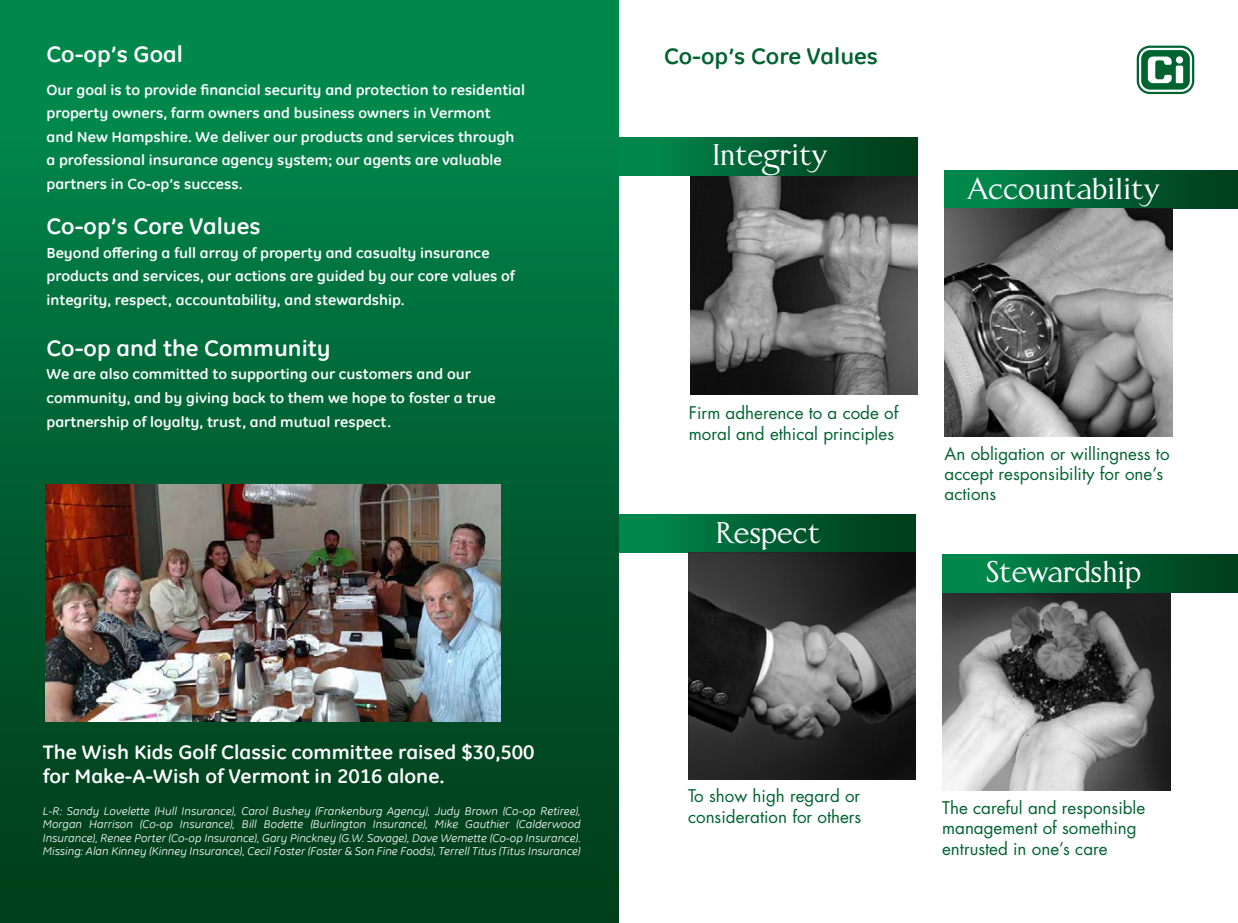
<style>
.page{position:relative;width:1238px;height:923px;background:#fff}
.page>*{position:absolute;margin:0;border:0;box-sizing:border-box;transform-origin:0 0}
.t1{font:33px "Baroness";color:#fff}
.t2{font:700 22.5px "GE Inspira";color:#fff;scale:1.09 1}
.t3{font:700 22.5px "GE Inspira";color:#006330;scale:1.09 1}
.t4{font:700 19.62px/23.6px "GE Inspira";color:#fff;scale:1.09 1}
.t5{font:17px/20.4px "Futura";color:#006330}
.t6{font:700 14.62px/23.6px "GE Inspira";color:#fff;scale:1.09 1}
.t7{font:italic 11.25px/13.5px "GE Inspira";color:#fff;text-align:justify;scale:1.09 1}
</style>
<div class="page">
<div style="left:608px;top:514px;width:307px;height:38px;background:linear-gradient(to right,#009052,#003817)"></div>
<div style="left:944px;top:171px;width:294px;height:38px;background:linear-gradient(to right,#008f52,#003b1a)"></div>
<img style="left:690px;top:175px;width:228px;height:219px">
<div style="left:608px;top:137px;width:310px;height:38px;background:linear-gradient(to right,#008f52,#003817)"></div>
<div style="left:0;top:0;width:619px;height:922px;background:linear-gradient(to bottom,#008d51,#013a19)"></div>
<svg style="left:1136px;top:46px;width:58px;height:48px"></svg>
<svg style="left:1139px;top:48px;width:53px;height:44px"></svg>
<div style="left:1141px;top:50px;width:48px;height:40px;background:#006330;border-radius:9px"></div>
<svg style="left:1147px;top:57px;width:36px;height:26px"></svg>
<img style="left:688px;top:552px;width:227px;height:228px">
<img style="left:944px;top:209px;width:228px;height:227px">
<img style="left:942px;top:592px;width:228px;height:198px">
<div style="left:942px;top:554px;width:296px;height:38px;background:linear-gradient(to right,#008f52,#003b1a)"></div>
<img style="left:45px;top:484px;width:455px;height:237px">
<h2 class="t2" style="left:46px;top:40px;width:127px">Co-op’s Goal</h2>
<p class="t6" style="left:46px;top:77px;width:440px">Our goal is to provide financial security and protection to residential property owners, farm owners and business owners in Vermont<br>and New Hampshire. We deliver our products and services through a professional insurance agency system; our agents are valuable partners in Co-op’s success.</p>
<h2 class="t2" style="left:46px;top:212px;width:198px">Co-op’s Core Values</h2>
<p class="t6" style="left:46px;top:240px;width:431px">Beyond offering a full array of property and casualty insurance products and services, our actions are guided by our core values of integrity, respect, accountability, and stewardship.</p>
<h2 class="t2" style="left:46px;top:333px;width:262px">Co-op and the Community</h2>
<p class="t6" style="left:46px;top:362px;width:414px">We are also committed to supporting our customers and our community, and by giving back to them we hope to foster a true partnership of loyalty, trust, and mutual respect.</p>
<h3 class="t4" style="left:43px;top:740px;width:452px">The Wish Kids Golf Classic committee raised $30,500 for Make-A-Wish of Vermont in 2016 alone.</h3>
<p class="t7" style="left:43px;top:804px;width:495px">L-R: Sandy Lovelette (Hull Insurance), Carol Bushey (Frankenburg Agency), Judy Brown (Co-op Retiree), Morgan Harrison (Co-op Insurance), Bill Bodette (Burlington Insurance), Mike Gauthier (Calderwood Insurance), Renee Porter (Co-op Insurance), Gary Pinckney (G.W. Savage), Dave Wemette (Co-op Insurance).<br>Missing: Alan Kinney (Kinney Insurance), Cecil Foster (Foster &amp; Son Fine Foods), Terrell Titus (Titus Insurance)</p>
<h2 class="t3" style="left:664px;top:41px;width:198px">Co-op’s Core Values</h2>
<h1 class="t1" style="left:712px;top:137px;width:117px">Integrity</h1>
<h1 class="t1" style="left:967px;top:172px;width:193px">Accountability</h1>
<p class="t5" style="left:689px;top:402px;width:211px">Firm adherence to a code of moral and ethical principles</p>
<h1 class="t1" style="left:716px;top:515px;width:106px">Respect</h1>
<p class="t5" style="left:944px;top:443px;width:226px">An obligation or willingness to accept responsibility for one’s actions</p>
<h1 class="t1" style="left:985px;top:554px;width:157px">Stewardship</h1>
<p class="t5" style="left:688px;top:785px;width:175px">To show high regard or consideration for others</p>
<p class="t5" style="left:942px;top:797px;width:205px">The careful and responsible management of something entrusted in one’s care</p>
</div>
